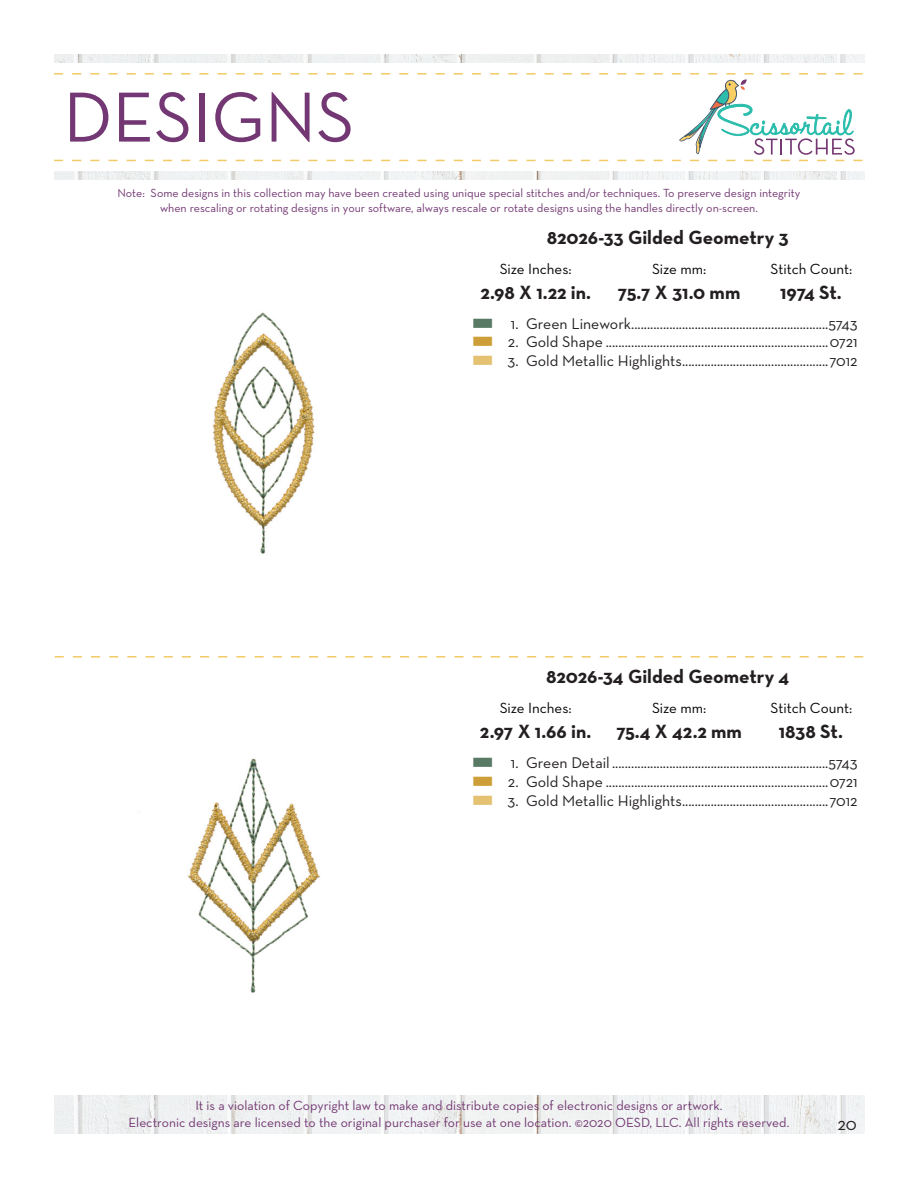
<style>
.page{position:relative;width:918px;height:1188px;background:#fff}
.page>*{position:absolute;margin:0;border:0;box-sizing:border-box;transform-origin:0 0}
.t1{font:72px "Neutra Text";color:#733873}
.t2{font:700 19.5px "Neutra Text";color:#231f20}
.t3{font:18px "Neutra Text";color:#231f20}
.t4{font:15.75px "Neutra Text";color:#231f20}
.t5{font:15px "Neutra Text";color:#040503}
.t6{font:13.5px/16.2px "Neutra Text";color:#733873;text-align:center}
.t7{font:12px/14.4px "Neutra Text";color:#733873;text-align:center}
.s1{color:#587a65}
.s2{color:#ce9f38}
.s3{color:#e4c271}
</style>
<div class="page">
<img style="left:54px;top:1096px;width:810px;height:38px">
<img style="left:54px;top:54px;width:810px;height:126px">
<div style="left:29px;top:63px;width:863px;height:108px;background:#fff"></div>
<svg style="left:54px;top:73px;width:809px;height:88px"></svg>
<svg style="left:55px;top:656px;width:808px;height:2px"></svg>
<img style="left:213px;top:312px;width:102px;height:242px">
<img style="left:138px;top:758px;width:182px;height:235px">
<h1 class="t1" style="left:63px;top:73px;width:293px">DESIGNS</h1>
<p class="t7" style="left:117px;top:186px;width:685px">Note: Some designs in this collection may have been created using unique special stitches and/or techniques. To preserve design integrity when rescaling or rotating designs in your software, always rescale or rotate designs using the handles directly on-screen.</p>
<p class="t2" style="left:547px;top:225px;width:244px">82026-33 Gilded Geometry 3</p>
<p class="t5" style="left:500px;top:260px;width:73px">Size Inches:</p>
<p class="t5" style="left:652px;top:260px;width:56px">Size mm:</p>
<p class="t5" style="left:770px;top:260px;width:83px">Stitch Count:</p>
<p class="t2" style="left:480px;top:280px;width:112px">2.98 X 1.22 in.</p>
<p class="t2" style="left:618px;top:280px;width:124px">75.7 X 31.0 mm</p>
<p class="t2" style="left:780px;top:280px;width:63px">1974 St.</p>
<p class="t4" style="left:472px;top:314px;width:387px"><span class="s1">■</span> 1. Green Linework..............................................................5743</p>
<p class="t4" style="left:472px;top:333px;width:387px"><span class="s2">■</span> 2. Gold Shape ......................................................................0721</p>
<p class="t4" style="left:472px;top:351px;width:387px"><span class="s3">■</span> 3. Gold Metallic Highlights..............................................7012</p>
<p class="t2" style="left:546px;top:664px;width:245px">82026-34 Gilded Geometry 4</p>
<p class="t5" style="left:500px;top:699px;width:73px">Size Inches:</p>
<p class="t5" style="left:652px;top:699px;width:56px">Size mm:</p>
<p class="t5" style="left:770px;top:699px;width:83px">Stitch Count:</p>
<p class="t2" style="left:480px;top:719px;width:113px">2.97 X 1.66 in.</p>
<p class="t2" style="left:616px;top:719px;width:127px">75.4 X 42.2 mm</p>
<p class="t2" style="left:779px;top:719px;width:66px">1838 St.</p>
<p class="t4" style="left:472px;top:753px;width:387px"><span class="s1">■</span> 1. Green Detail ....................................................................5743</p>
<p class="t4" style="left:472px;top:772px;width:387px"><span class="s2">■</span> 2. Gold Shape ......................................................................0721</p>
<p class="t4" style="left:472px;top:791px;width:387px"><span class="s3">■</span> 3. Gold Metallic Highlights..............................................7012</p>
<p class="t6" style="left:129px;top:1098px;width:662px">It is a violation of Copyright law to make and distribute copies of electronic designs or artwork.<br>Electronic designs are licensed to the original purchaser for use at one location. ©2020 OESD, LLC. All rights reserved.</p>
<p class="t3" style="left:837px;top:1113px;width:21px">20</p>
</div>
